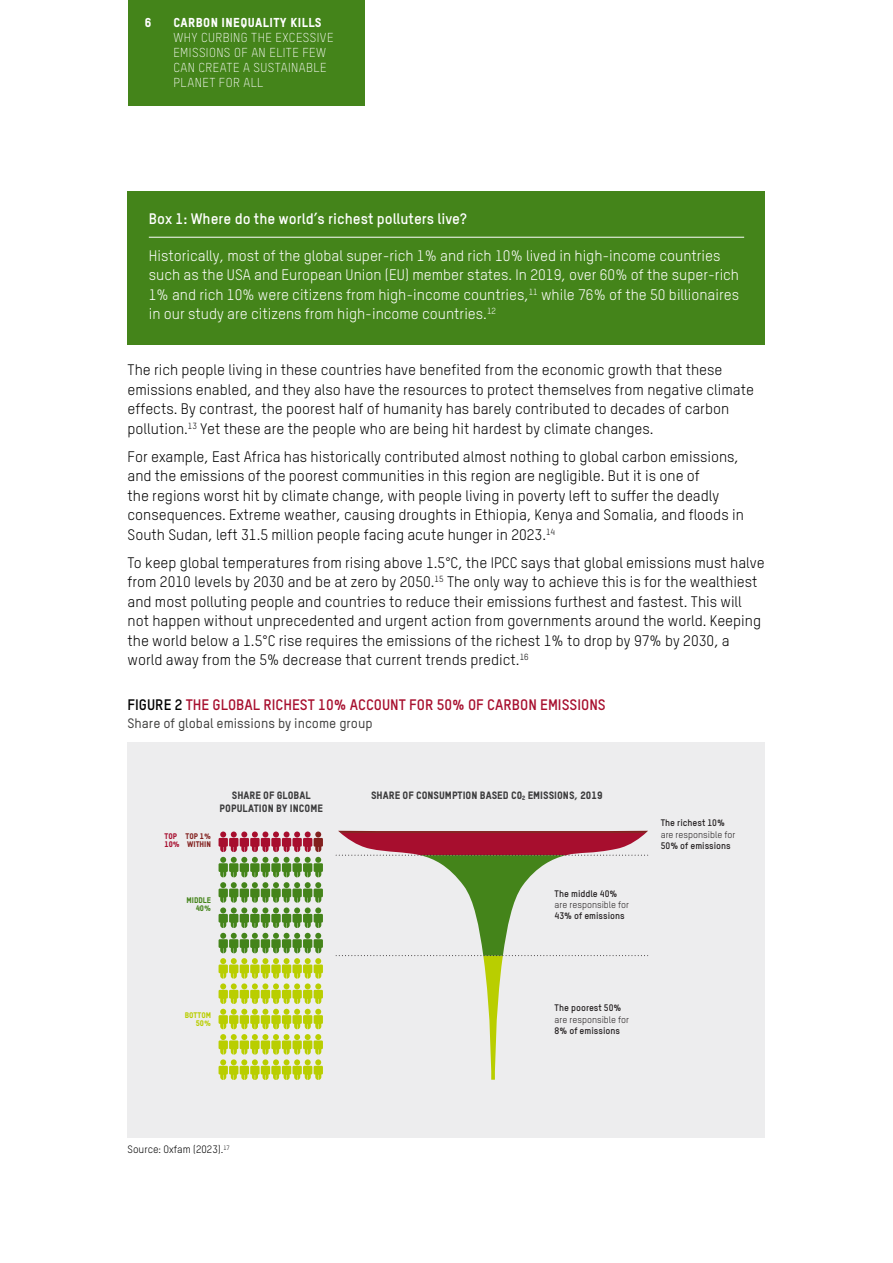
<style>
.page{position:relative;width:893px;height:1263px;background:#fff}
.page>*{position:absolute;margin:0;border:0;box-sizing:border-box;transform-origin:0 0}
.t1{font:15px/19.5px "Oxfam TSTARPRO";color:#000}
.t2{font:15px/19.5px "Oxfam TSTARPRO";color:#fff}
.t3{font:700 15px "Oxfam TSTARPRO";color:#a70f2e}
.t4{font:700 15px "Oxfam TSTARPRO";color:#fff}
.t5{font:500 13.5px "Oxfam TSTARPRO";color:#424241}
.t6{font:300 12.75px/15px "Oxfam TSTARPRO";letter-spacing:.03em;color:#fff}
.t7{font:12.75px "Oxfam TSTARPRO Headline";letter-spacing:.03em;color:#fff}
.t8{font:10.5px/12.6px "Oxfam TSTARPRO Headline";color:#3b3b3c;text-align:center}
.t9{font:10.5px "Oxfam TSTARPRO";color:#000}
.t10{font:700 9.3px "Oxfam TSTARPRO";color:#231f20}
.t11{font:9.3px "Oxfam TSTARPRO";color:#231f20}
.t12{font:7.95px/7.9px "Oxfam TSTARPRO Headline";color:#82201e}
.t13{font:7.95px/7.9px "Oxfam TSTARPRO Headline";color:#44841a;text-align:right}
.t14{font:7.95px/7.9px "Oxfam TSTARPRO Headline";color:#b9ce00;text-align:right}
.t15{font:7.95px/7.9px "Oxfam TSTARPRO Headline";color:#a70e2e}
.s1{color:#000}
.s2{font-size:6.15px}
</style>
<div class="page">
<div style="left:128px;top:0;width:236px;height:105px;background:#44841a"></div>
<div style="left:128px;top:191px;width:637px;height:154px;background:#44841a"></div>
<hr style="left:149px;top:237px;width:595px;height:1px;background:#fff">
<div style="left:128px;top:742px;width:637px;height:395px;background:#ededee"></div>
<svg style="left:219px;top:831px;width:104px;height:249px"></svg>
<svg style="left:336px;top:831px;width:313px;height:249px"></svg>
<p class="t7" style="left:145px;top:15px;width:8px">6</p>
<p class="t7" style="left:173px;top:15px;width:150px">CARBON INEQUALITY KILLS</p>
<p class="t6" style="left:173px;top:30px;width:162px">WHY CURBING THE EXCESSIVE<br>EMISSIONS OF AN ELITE FEW<br>CAN CREATE A SUSTAINABLE<br>PLANET FOR ALL</p>
<p class="t4" style="left:149px;top:209px;width:319px">Box 1: Where do the world’s richest polluters live?</p>
<p class="t2" style="left:149px;top:245px;width:592px">Historically, most of the global super-rich 1% and rich 10% lived in high-income countries such as the USA and European Union (EU) member states. In 2019, over 60% of the super-rich 1% and rich 10% were citizens from high-income countries,<sup>11</sup> while 76% of the 50 billionaires in our study are citizens from high-income countries.<sup>12</sup></p>
<p class="t1" style="left:128px;top:360px;width:628px">The rich people living in these countries have benefited from the economic growth that these emissions enabled, and they also have the resources to protect themselves from negative climate effects. By contrast, the poorest half of humanity has barely contributed to decades of carbon pollution.<sup>13</sup> Yet these are the people who are being hit hardest by climate changes.</p>
<p class="t1" style="left:128px;top:447px;width:618px">For example, East Africa has historically contributed almost nothing to global carbon emissions, and the emissions of the poorest communities in this region are negligible. But it is one of<br>the regions worst hit by climate change, with people living in poverty left to suffer the deadly consequences. Extreme weather, causing droughts in Ethiopia, Kenya and Somalia, and floods in South Sudan, left 31.5 million people facing acute hunger in 2023.<sup>14</sup></p>
<p class="t1" style="left:128px;top:553px;width:639px">To keep global temperatures from rising above 1.5°C, the IPCC says that global emissions must halve from 2010 levels by 2030 and be at zero by 2050.<sup>15</sup> The only way to achieve this is for the wealthiest and most polluting people and countries to reduce their emissions furthest and fastest. This will not happen without unprecedented and urgent action from governments around the world. Keeping the world below a 1.5°C rise requires the emissions of the richest 1% to drop by 97% by 2030, a world away from the 5% decrease that current trends predict.<sup>16</sup></p>
<p class="t3" style="left:128px;top:695px;width:480px"><span class="s1">FIGURE 2</span> THE GLOBAL RICHEST 10% ACCOUNT FOR 50% OF CARBON EMISSIONS</p>
<p class="t5" style="left:128px;top:714px;width:247px">Share of global emissions by income group</p>
<p class="t15" style="left:164px;top:832px;width:17px">TOP<br>10%</p>
<p class="t12" style="left:186px;top:832px;width:27px">TOP 1%<br>WITHIN</p>
<p class="t8" style="left:220px;top:789px;width:105px">SHARE OF GLOBAL<br>POPULATION BY INCOME</p>
<p class="t13" style="left:186px;top:896px;width:26px">MIDDLE<br>40%</p>
<p class="t14" style="left:185px;top:1011px;width:28px">BOTTOM<br>50%</p>
<p class="t9" style="left:128px;top:1143px;width:104px">Source: Oxfam (2023).<sup>17</sup></p>
<p class="t8" style="left:371px;top:789px;width:233px">SHARE OF CONSUMPTION BASED C0<span class="s2">2</span> EMISSIONS, 2019</p>
<p class="t10" style="left:555px;top:887px;width:64px">The middle 40%</p>
<p class="t11" style="left:555px;top:899px;width:76px">are responsible for</p>
<p class="t10" style="left:555px;top:910px;width:72px">43% of emissions</p>
<p class="t10" style="left:661px;top:817px;width:66px">The richest 10%</p>
<p class="t11" style="left:661px;top:829px;width:76px">are responsible for</p>
<p class="t10" style="left:661px;top:840px;width:72px">50% of emissions</p>
<p class="t10" style="left:555px;top:1002px;width:68px">The poorest 50%</p>
<p class="t11" style="left:555px;top:1014px;width:76px">are responsible for</p>
<p class="t10" style="left:555px;top:1025px;width:67px">8% of emissions</p>
</div>
